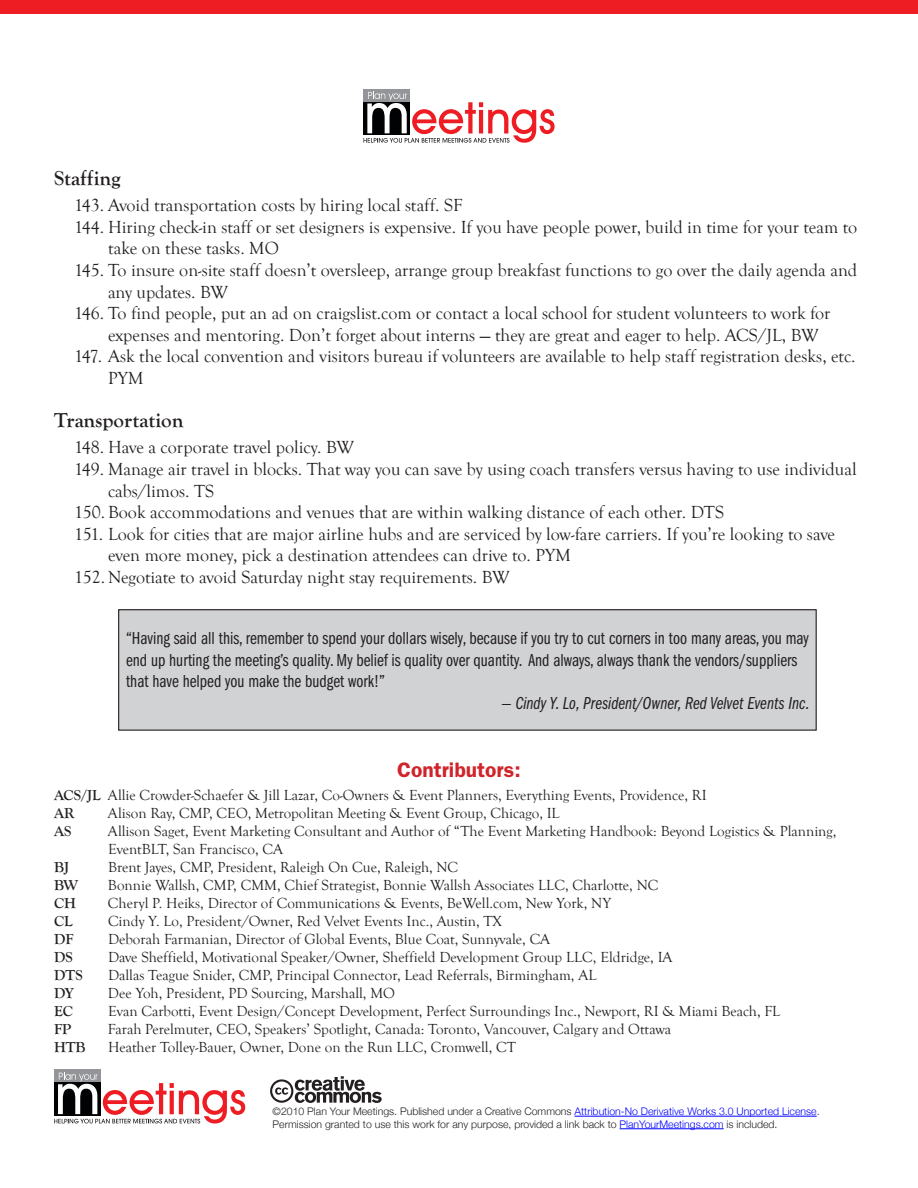
<style>
.page{position:relative;width:918px;height:1188px;background:#fff}
.page>*{position:absolute;margin:0;border:0;box-sizing:border-box;transform-origin:0 0}
.Heading_2{font:700 21px "Goudy Old Style T";color:#231f20}
.Heading_2-2{font:600 21px "Franklin Gothic";color:#d1232a}
.t1{font:18px/21.6px "Goudy Old Style T";color:#231f20}
.t2{font:18px/21.6px "Franklin Gothic Book Cmpr";color:#231f20}
.t3{font:18px "Franklin Gothic Book Cmpr Ital";color:#231f20}
.t4{font:15px/18px "Goudy Old Style T";color:#231f20}
.t5{font:700 15px "Goudy Old Style T";color:#231f20}
.t6{font:300 10.5px/12.6px "Helvetica Neue";color:#231f20}
.s1{font-weight:700}
.s2{color:#00f}
</style>
<div class="page">
<div style="left:0;top:0;width:918px;height:14px;background:#ee1d23"></div>
<div style="left:363px;top:101px;width:47px;height:34px;background:#010203"></div>
<div style="left:363px;top:89px;width:47px;height:13px;background:#939598"></div>
<svg style="left:364px;top:92px;width:191px;height:51px"></svg>
<div style="left:54px;top:1070px;width:47px;height:12px;background:#939598"></div>
<svg style="left:54px;top:1073px;width:191px;height:51px"></svg>
<svg style="left:270px;top:1076px;width:112px;height:27px"></svg>
<hr style="left:575px;top:1116px;width:242px;height:1px;background:#00f">
<hr style="left:620px;top:1129px;width:104px;height:1px;background:#00f">
<div style="left:119px;top:610px;width:697px;height:120px;background:#d1d2d4"></div>
<div style="left:118px;top:609px;width:699px;height:122px;border:1px solid #231f20"></div>
<p class="Heading_2" style="left:54px;top:167px;width:68px">Staffing</p>
<p class="t1" style="left:74px;top:195px;width:390px">143. Avoid transportation costs by hiring local staff. SF</p>
<p class="t1" style="left:108px;top:217px;width:751px;text-indent:-34px">144. Hiring check-in staff or set designers is expensive. If you have people power, build in time for your team to take on these tasks. MO</p>
<p class="t1" style="left:108px;top:260px;width:751px;text-indent:-34px">145. To insure on-site staff doesn’t oversleep, arrange group breakfast functions to go over the daily agenda and any updates. BW</p>
<p class="t1" style="left:108px;top:303px;width:724px;text-indent:-34px">146. To find people, put an ad on craigslist.com or contact a local school for student volunteers to work for expenses and mentoring. Don’t forget about interns — they are great and eager to help. ACS/JL, BW</p>
<p class="t1" style="left:108px;top:346px;width:749px;text-indent:-34px">147. Ask the local convention and visitors bureau if volunteers are available to help staff registration desks, etc.<br>PYM</p>
<p class="Heading_2" style="left:54px;top:409px;width:131px">Transportation</p>
<p class="t1" style="left:74px;top:437px;width:281px">148. Have a corporate travel policy. BW</p>
<p class="t1" style="left:108px;top:459px;width:750px;text-indent:-34px">149. Manage air travel in blocks. That way you can save by using coach transfers versus having to use individual cabs/limos. TS</p>
<p class="t1" style="left:74px;top:502px;width:651px">150.Book accommodations and venues that are within walking distance of each other. DTS</p>
<p class="t1" style="left:108px;top:523px;width:729px;text-indent:-34px">151. Look for cities that are major airline hubs and are serviced by low-fare carriers. If you’re looking to save even more money, pick a destination attendees can drive to. PYM</p>
<p class="t1" style="left:74px;top:567px;width:437px">152. Negotiate to avoid Saturday night stay requirements. BW</p>
<p class="t2" style="left:126px;top:628px;width:684px">“Having said all this, remember to spend your dollars wisely, because if you try to cut corners in too many areas, you may end up hurting the meeting’s quality. My belief is quality over quantity. And always, always thank the vendors/suppliers that have helped you make the budget work!”</p>
<p class="t3" style="left:501px;top:693px;width:310px">— Cindy Y. Lo, President/Owner, Red Velvet Events Inc.</p>
<p class="Heading_2-2" style="left:397px;top:758px;width:125px">Contributors:</p>
<p class="t4" style="left:54px;top:786px;width:654px"><span class="s1">ACS/JL</span> Allie Crowder-Schaefer &amp; Jill Lazar, Co-Owners &amp; Event Planners, Everything Events, Providence, RI</p>
<p class="t5" style="left:54px;top:805px;width:22px">AR</p>
<p class="t4" style="left:108px;top:804px;width:453px">Alison Ray, CMP, CEO, Metropolitan Meeting &amp; Event Group, Chicago, IL</p>
<p class="t5" style="left:54px;top:823px;width:19px">AS</p>
<p class="t4" style="left:108px;top:822px;width:730px">Allison Saget, Event Marketing Consultant and Author of “The Event Marketing Handbook: Beyond Logistics &amp; Planning,<br>EventBLT, San Francisco, CA</p>
<p class="t5" style="left:54px;top:859px;width:17px">BJ</p>
<p class="t4" style="left:108px;top:858px;width:352px">Brent Jayes, CMP, President, Raleigh On Cue, Raleigh, NC</p>
<p class="t5" style="left:54px;top:877px;width:26px">BW</p>
<p class="t4" style="left:108px;top:876px;width:552px">Bonnie Wallsh, CMP, CMM, Chief Strategist, Bonnie Wallsh Associates LLC, Charlotte, NC</p>
<p class="t5" style="left:54px;top:895px;width:23px">CH</p>
<p class="t4" style="left:108px;top:894px;width:505px">Cheryl P. Heiks, Director of Communications &amp; Events, BeWell.com, New York, NY</p>
<p class="t5" style="left:54px;top:913px;width:20px">CL</p>
<p class="t4" style="left:108px;top:912px;width:396px">Cindy Y. Lo, President/Owner, Red Velvet Events Inc., Austin, TX</p>
<p class="t5" style="left:54px;top:931px;width:21px">DF</p>
<p class="t4" style="left:108px;top:930px;width:444px">Deborah Farmanian, Director of Global Events, Blue Coat, Sunnyvale, CA</p>
<p class="t5" style="left:54px;top:949px;width:20px">DS</p>
<p class="t4" style="left:108px;top:948px;width:566px">Dave Sheffield, Motivational Speaker/Owner, Sheffield Development Group LLC, Eldridge, IA</p>
<p class="t5" style="left:54px;top:967px;width:30px">DTS</p>
<p class="t4" style="left:108px;top:966px;width:490px">Dallas Teague Snider, CMP, Principal Connector, Lead Referrals, Birmingham, AL</p>
<p class="t5" style="left:54px;top:985px;width:22px">DY</p>
<p class="t4" style="left:108px;top:984px;width:289px">Dee Yoh, President, PD Sourcing, Marshall, MO</p>
<p class="t5" style="left:54px;top:1003px;width:20px">EC</p>
<p class="t4" style="left:108px;top:1002px;width:674px">Evan Carbotti, Event Design/Concept Development, Perfect Surroundings Inc., Newport, RI &amp; Miami Beach, FL</p>
<p class="t5" style="left:54px;top:1021px;width:19px">FP</p>
<p class="t4" style="left:108px;top:1020px;width:565px">Farah Perelmuter, CEO, Speakers’ Spotlight, Canada: Toronto, Vancouver, Calgary and Ottawa</p>
<p class="t5" style="left:54px;top:1039px;width:33px">HTB</p>
<p class="t4" style="left:108px;top:1038px;width:409px">Heather Tolley-Bauer, Owner, Done on the Run LLC, Cromwell, CT</p>
<p class="t6" style="left:273px;top:1105px;width:548px">©2010 Plan Your Meetings. Published under a Creative Commons <span class="s2">Attribution-No Derivative Works 3.0 Unported License</span>.<br>Permission granted to use this work for any purpose, provided a link back to <span class="s2">PlanYourMeetings.com</span> is included.</p>
</div>
